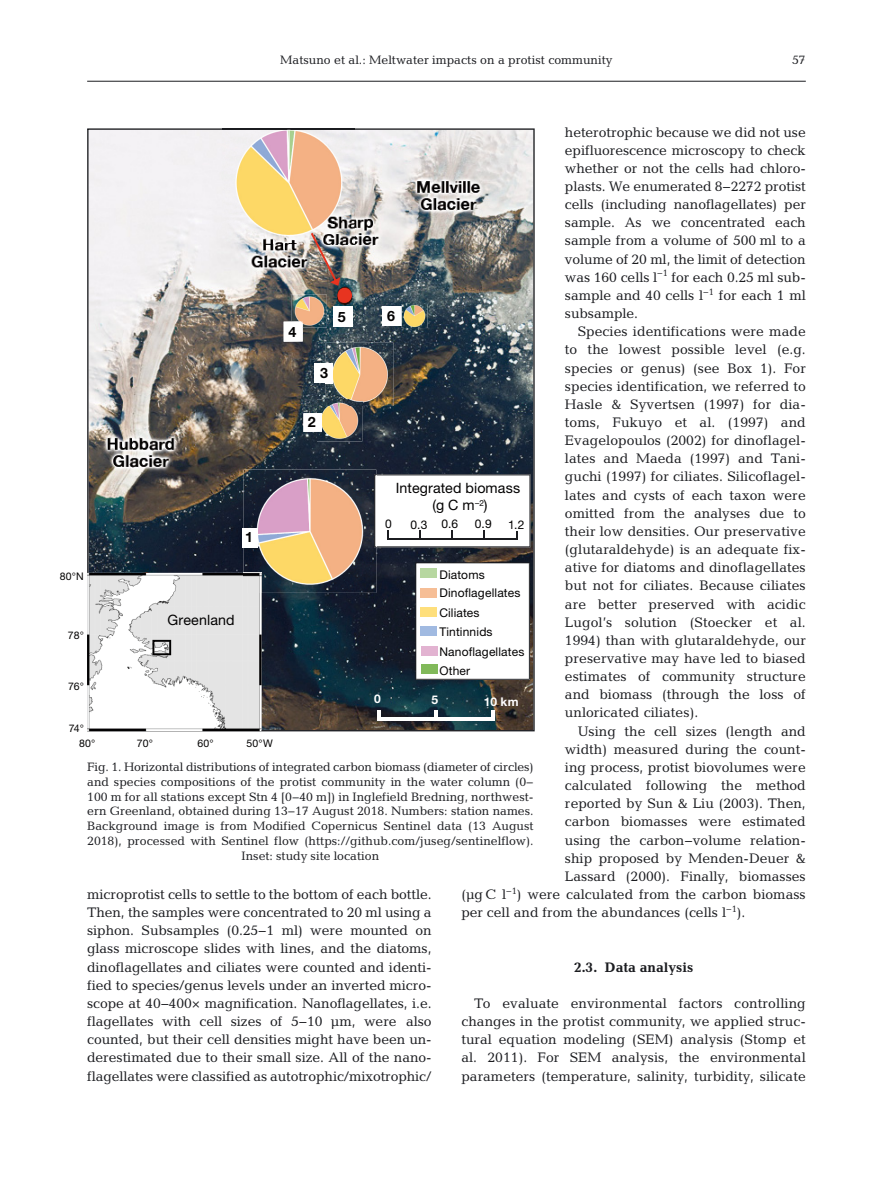
<style>
.page{position:relative;width:893px;height:1178px;background:#fff}
.page>*{position:absolute;margin:0;border:0;box-sizing:border-box;transform-origin:0 0}
.t1{font:14.25px/17.1px "Helvetica Neue";letter-spacing:.01em;color:#030202;text-align:center}
.t2{font:700 14.25px "Helvetica Neue";color:#030202}
.t3{font:13.95px/18.1px "Candida";color:#1b1c20;text-align:justify}
.t4{font:700 13.95px "Candida";color:#1b1c20}
.t5{font:12.3px/14.7px "Candida";color:#1b1c20;text-align:center}
.t6{font:12px/19.4px "Helvetica Neue";letter-spacing:.015em;color:#030202}
.t7{font:700 12px "Helvetica Neue";color:#fff}
.t8{font:10.5px/14.1px "Helvetica Neue";letter-spacing:.005em;color:#030202}
</style>
<div class="page">
<hr style="left:87px;top:81px;width:719px;height:1px;background:#1b1c20">
<img style="left:87px;top:128px;width:448px;height:603px">
<img style="left:87px;top:573px;width:175px;height:158px">
<svg style="left:152px;top:640px;width:19px;height:15px"></svg>
<div style="left:243px;top:528px;width:15px;height:19px;background:#fff"></div>
<div style="left:303px;top:413px;width:19px;height:19px;background:#fff"></div>
<div style="left:315px;top:364px;width:18px;height:19px;background:#fff"></div>
<div style="left:284px;top:321px;width:19px;height:21px;background:#fff"></div>
<div style="left:333px;top:306px;width:19px;height:21px;background:#fff"></div>
<div style="left:382px;top:306px;width:20px;height:19px;background:#fff"></div>
<svg style="left:415px;top:562px;width:115px;height:118px"></svg>
<img style="left:326px;top:343px;width:68px;height:63px">
<img style="left:326px;top:364px;width:7px;height:19px">
<img style="left:402px;top:304px;width:26px;height:24px">
<svg style="left:402px;top:306px;width:1px;height:19px"></svg>
<img style="left:317px;top:399px;width:45px;height:42px">
<img style="left:317px;top:413px;width:5px;height:19px">
<img style="left:326px;top:399px;width:36px;height:7px">
<img style="left:291px;top:295px;width:36px;height:33px">
<svg style="left:291px;top:321px;width:12px;height:7px"></svg>
<img style="left:223px;top:128px;width:132px;height:116px">
<img style="left:244px;top:469px;width:132px;height:124px">
<img style="left:244px;top:573px;width:18px;height:20px">
<img style="left:244px;top:528px;width:14px;height:19px">
<svg style="left:374px;top:474px;width:156px;height:73px"></svg>
<div style="left:421px;top:588px;width:16px;height:10px;background:#f6be96"></div>
<div style="left:421px;top:646px;width:16px;height:9px;background:#e2b3d1"></div>
<div style="left:421px;top:627px;width:16px;height:9px;background:#a1bae1"></div>
<div style="left:421px;top:607px;width:16px;height:10px;background:#fedf7c"></div>
<div style="left:420px;top:568px;width:17px;height:10px;background:#b7d7a0"></div>
<div style="left:421px;top:664px;width:16px;height:10px;background:#81b95a"></div>
<hr style="left:377px;top:717px;width:117px;height:3px;background:#fff">
<svg style="left:377px;top:710px;width:3px;height:7px"></svg>
<svg style="left:491px;top:710px;width:3px;height:7px"></svg>
<svg style="left:434px;top:710px;width:3px;height:7px"></svg>
<img style="left:311px;top:233px;width:29px;height:53px">
<div style="left:337px;top:288px;width:15px;height:15px;background:#e73420;border-radius:50%"></div>
<p class="t5" style="left:280px;top:53px;width:334px">Matsuno et al.: Meltwater impacts on a protist community</p>
<p class="t5" style="left:792px;top:53px;width:15px">57</p>
<p class="t3" style="left:565px;top:124px;width:242px">heterotrophic because we did not use epifluorescence microscopy to check whether or not the cells had chloro&shy;plasts. We enumerated 8−2272 protist cells (including nanoflagellates) per sample. As we concentrated each sample from a volume of 500 ml to a volume of 20 ml, the limit of detection was 160 cells l<sup>−1</sup> for each 0.25 ml sub&shy;sample and 40 cells l<sup>−1</sup> for each 1 ml subsample.</p>
<p class="t3" style="left:565px;top:324px;width:242px;text-indent:13px">Species identifications were made to the lowest possible level (e.g. species or genus) (see Box 1). For species identification, we referred to Hasle &amp; Syvertsen (1997) for dia&shy;toms, Fukuyo et al. (1997) and Evagelo poulos (2002) for dinoflagel&shy;lates and Maeda (1997) and Tani - guchi (1997) for ciliates. Silicoflagel&shy;lates and cysts of each taxon were omitted from the analyses due to their low densities. Our preservative (glutaraldehyde) is an adequate fix&shy;ative for diatoms and dinoflagellates but not for ciliates. Be cause ciliates are better preserved with acidic Lugol’s solution (Stoecker et al.<br>1994) than with glu ta ral dehyde, our preservative may have led to biased estimates of community structure and biomass (through the loss of unloricated ciliates).</p>
<p class="t3" style="left:578px;top:723px;width:230px">Using the cell sizes (length and</p>
<p class="t3" style="left:565px;top:741px;width:242px">width) measured during the count-</p>
<p class="t3" style="left:565px;top:759px;width:242px">ing process, protist biovolumes were</p>
<p class="t3" style="left:565px;top:778px;width:242px">calculated following the method</p>
<p class="t3" style="left:565px;top:796px;width:242px">reported by Sun &amp; Liu (2003). Then,</p>
<p class="t3" style="left:565px;top:814px;width:242px">carbon biomasses were estimated</p>
<p class="t3" style="left:565px;top:832px;width:242px">using the carbon−volume relation-</p>
<p class="t3" style="left:565px;top:850px;width:242px">ship proposed by Menden-Deuer &amp;</p>
<p class="t3" style="left:565px;top:868px;width:242px">Lassard (2000). Finally, biomasses</p>
<p class="t3" style="left:461px;top:886px;width:346px">(µg C l<sup>−1</sup>) were calculated from the carbon biomass</p>
<p class="t3" style="left:461px;top:905px;width:286px">per cell and from the abundances (cells l<sup>−1</sup>).</p>
<p class="t2" style="left:338px;top:312px;width:9px">5</p>
<p class="t2" style="left:387px;top:311px;width:9px">6</p>
<p class="t2" style="left:288px;top:327px;width:9px">4</p>
<p class="t2" style="left:320px;top:368px;width:9px">3</p>
<p class="t2" style="left:308px;top:417px;width:9px">2</p>
<p class="t1" style="left:396px;top:481px;width:126px">Integrated biomass (g C m<sup>–2</sup>)</p>
<p class="t6" style="left:385px;top:515px;width:8px">0</p>
<p class="t6" style="left:410px;top:516px;width:49px">0.3 0.6</p>
<p class="t6" style="left:475px;top:515px;width:18px">0.9</p>
<p class="t6" style="left:508px;top:516px;width:18px">1.2</p>
<p class="t2" style="left:245px;top:531px;width:9px">1</p>
<p class="t6" style="left:439px;top:567px;width:83px;line-height:18.3px">Diatoms<br>Dinoflagellates</p>
<p class="t6" style="left:439px;top:604px;width:87px">Ciliates<br>Tintinnids<br>Nanoflagellates<br>Other</p>
<p class="t8" style="left:60px;top:570px;width:26px">80°N</p>
<p class="t1" style="left:167px;top:612px;width:69px">Greenland</p>
<p class="t8" style="left:68px;top:629px;width:17px">78°</p>
<p class="t8" style="left:68px;top:680px;width:17px">76°</p>
<p class="t8" style="left:79px;top:723px;width:18px;text-indent:-10px">74°<br>80°</p>
<p class="t7" style="left:374px;top:695px;width:8px">0</p>
<p class="t7" style="left:431px;top:696px;width:8px">5</p>
<p class="t7" style="left:484px;top:697px;width:36px">10 km</p>
<p class="t8" style="left:137px;top:737px;width:18px">70°</p>
<p class="t8" style="left:197px;top:737px;width:18px">60°</p>
<p class="t8" style="left:247px;top:737px;width:28px">50°W</p>
<p class="t5" style="left:87px;top:761px;width:448px">Fig. 1. Horizontal distributions of integrated carbon biomass (diameter of circles) and species compositions of the protist community in the water column (0− 100 m for all stations except Stn 4 [0−40 m]) in Inglefield Bredning, northwest&shy;ern Greenland, obtained during 13−17 August 2018. Numbers: station names.<br>Background image is from Modified Copernicus Sentinel data (13 August 2018), processed with Sentinel flow (https:// github. com/ juseg/sentinelflow).<br>Inset: study site location</p>
<p class="t3" style="left:87px;top:886px;width:346px">microprotist cells to settle to the bottom of each bottle.<br>Then, the samples were concentrated to 20 ml using a siphon. Subsamples (0.25−1 ml) were mounted on glass microscope slides with lines, and the diatoms, dinoflagellates and ciliates were counted and identi&shy;fied to species/genus levels under an inverted micro&shy;scope at 40−400× magnification. Nanoflagellates, i.e. flagellates with cell sizes of 5−10 µm, were also counted, but their cell densities might have been un&shy;derestimated due to their small size. All of the nano&shy;flagellates were classified as autotrophic/ mixotrophic/</p>
<p class="t4" style="left:574px;top:962px;width:121px">2.3. Data analysis</p>
<p class="t3" style="left:461px;top:995px;width:346px;text-indent:13px">To evaluate environmental factors controlling changes in the protist community, we applied struc&shy;tural equation modeling (SEM) analysis (Stomp et al. 2011). For SEM analysis, the environmental parameters (temperature, salinity, turbidity, silicate</p>
</div>
